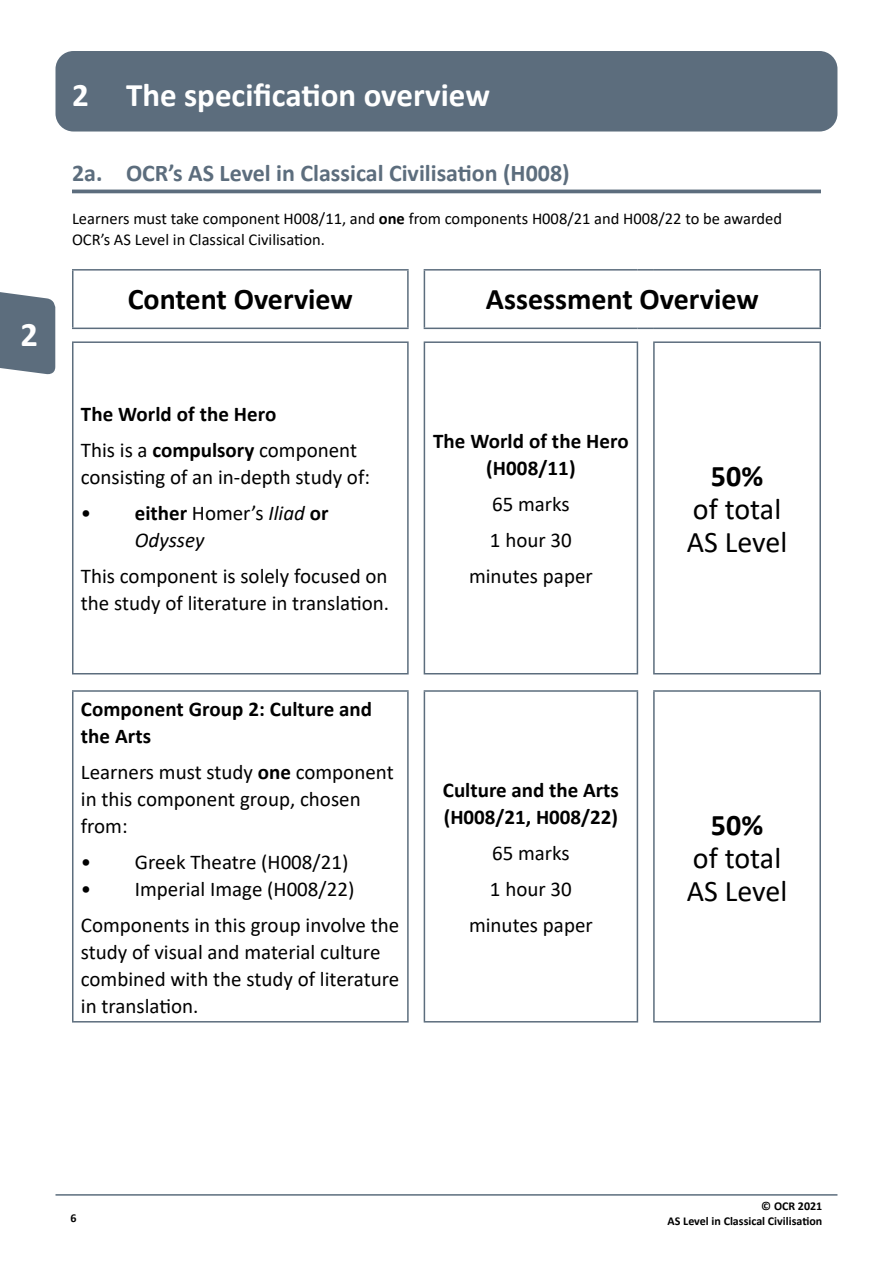
<style>
.page{position:relative;width:893px;height:1263px;background:#fff}
.page>*{position:absolute;margin:0;border:0;box-sizing:border-box;transform-origin:0 0}
.t1{font:700 34.5px "Calibri";color:#fff}
.CT{font:700 33px "Calibri";color:#fff}
.TX{font:700 30px "Calibri";color:#000}
.TX-2{font:30px "Calibri";color:#000}
.HA{font:700 24px "Calibri";color:#5c6d7d}
.TB_G{font:21px/27px "Calibri";color:#000}
.TB_G-2{font:700 21px/27px "Calibri";letter-spacing:.005em;color:#000}
.TB_BL1{font:21px "Calibri";color:#000}
.TB_BL1-2{font:italic 21px/27px "Calibri";color:#000}
.TX-3{font:16.5px/21px "Calibri";color:#000}
.t2{font:700 12px/15px "Calibri";color:#000;text-align:right}
.s1{font-weight:700}
.s2{font-style:normal}
.s3{font-weight:700;font-style:normal}
</style>
<div class="page">
<div style="left:56px;top:51px;width:781px;height:81px;background:#5c6d7d;border-radius:18px"></div>
<hr style="left:56px;top:1194px;width:781px;height:1px;background:#5c6d7d">
<svg style="left:0;top:292px;width:55px;height:83px;background:#707e8c"></svg>
<div style="left:0;top:320px;width:38px;height:30px;background:#5c6d7d"></div>
<hr style="left:72px;top:190px;width:749px;height:3px;background:#5c6d7d">
<hr style="left:72px;top:271px;width:2px;height:57px;background:#5c6d7d">
<hr style="left:72px;top:269px;width:337px;height:2px;background:#5c6d7d">
<hr style="left:407px;top:271px;width:2px;height:57px;background:#5c6d7d">
<hr style="left:424px;top:271px;width:1px;height:57px;background:#5c6d7d">
<hr style="left:424px;top:269px;width:213px;height:2px;background:#5c6d7d">
<svg style="left:637px;top:269px;width:17px;height:2px"></svg>
<hr style="left:654px;top:269px;width:167px;height:2px;background:#5c6d7d">
<hr style="left:819px;top:271px;width:2px;height:57px;background:#5c6d7d">
<hr style="left:72px;top:328px;width:337px;height:1px;background:#5c6d7d">
<hr style="left:424px;top:328px;width:213px;height:1px;background:#5c6d7d">
<svg style="left:637px;top:328px;width:17px;height:1px"></svg>
<hr style="left:654px;top:328px;width:167px;height:1px;background:#5c6d7d">
<hr style="left:72px;top:343px;width:2px;height:330px;background:#5c6d7d">
<hr style="left:72px;top:341px;width:337px;height:2px;background:#5c6d7d">
<hr style="left:407px;top:343px;width:2px;height:330px;background:#5c6d7d">
<hr style="left:424px;top:343px;width:1px;height:330px;background:#5c6d7d">
<hr style="left:424px;top:341px;width:214px;height:2px;background:#5c6d7d">
<hr style="left:637px;top:343px;width:1px;height:330px;background:#5c6d7d">
<hr style="left:653px;top:343px;width:2px;height:330px;background:#5c6d7d">
<hr style="left:653px;top:341px;width:168px;height:2px;background:#5c6d7d">
<hr style="left:819px;top:343px;width:2px;height:330px;background:#5c6d7d">
<hr style="left:72px;top:673px;width:337px;height:1px;background:#5c6d7d">
<hr style="left:424px;top:673px;width:214px;height:1px;background:#5c6d7d">
<hr style="left:653px;top:673px;width:168px;height:1px;background:#5c6d7d">
<hr style="left:72px;top:692px;width:2px;height:329px;background:#5c6d7d">
<hr style="left:72px;top:690px;width:337px;height:2px;background:#5c6d7d">
<hr style="left:72px;top:1021px;width:337px;height:1px;background:#5c6d7d">
<hr style="left:407px;top:692px;width:2px;height:329px;background:#5c6d7d">
<hr style="left:424px;top:692px;width:1px;height:329px;background:#5c6d7d">
<hr style="left:424px;top:690px;width:214px;height:2px;background:#5c6d7d">
<hr style="left:424px;top:1021px;width:214px;height:1px;background:#5c6d7d">
<hr style="left:637px;top:692px;width:1px;height:329px;background:#5c6d7d">
<hr style="left:653px;top:692px;width:2px;height:329px;background:#5c6d7d">
<hr style="left:653px;top:690px;width:168px;height:2px;background:#5c6d7d">
<hr style="left:819px;top:692px;width:2px;height:329px;background:#5c6d7d">
<hr style="left:653px;top:1021px;width:168px;height:1px;background:#5c6d7d">
<h1 class="t1" style="left:21px;top:310px;width:19px">2</h1>
<p class="CT" style="left:72px;top:71px;width:419px">2 The specification overview</p>
<p class="HA" style="left:72px;top:156px;width:499px">2a. OCR’s AS Level in Classical Civilisation (H008)</p>
<p class="TX-3" style="left:72px;top:208px;width:712px">Learners must take component H008/11, and <span class="s1">one</span> from components H008/21 and H008/22 to be awarded<br>OCR’s AS Level in Classical Civilisation.</p>
<p class="TX" style="left:128px;top:277px;width:227px">Content Overview</p>
<p class="TX" style="left:486px;top:277px;width:274px">Assessment Overview</p>
<p class="TB_G-2" style="left:81px;top:401px;width:197px">The World of the Hero</p>
<p class="TB_G" style="left:81px;top:436px;width:291px">This is a <span class="s1">compulsory</span> component consisting of an in-depth study of:</p>
<p class="TB_BL1-2" style="left:135px;top:499px;width:195px;text-indent:-54px"><span class="s2">•</span> <span class="s3">either</span> <span class="s2">Homer’s</span> Iliad <span class="s3">or<br></span>Odyssey</p>
<p class="TB_G" style="left:81px;top:562px;width:310px">This component is solely focused on the study of literature in translation.</p>
<p class="TB_G-2" style="left:81px;top:695px;width:293px">Component Group 2: Culture and the Arts</p>
<p class="TB_G" style="left:81px;top:758px;width:314px">Learners must study <span class="s1">one</span> component in this component group, chosen from:</p>
<p class="TB_BL1" style="left:81px;top:847px;width:269px">• Greek Theatre (H008/21)</p>
<p class="TB_BL1" style="left:81px;top:874px;width:275px">• Imperial Image (H008/22)</p>
<p class="TB_G" style="left:81px;top:911px;width:320px">Components in this group involve the study of visual and material culture combined with the study of literature in translation.</p>
<p class="TB_G-2" style="left:433px;top:428px;width:197px;text-align:center">The World of the Hero (H008/11)</p>
<p class="TB_G" style="left:492px;top:490px;width:79px">65 marks</p>
<p class="TB_G" style="left:490px;top:526px;width:83px">1 hour 30</p>
<p class="TB_G" style="left:469px;top:562px;width:125px">minutes paper</p>
<p class="TB_G-2" style="left:443px;top:776px;width:178px">Culture and the Arts (H008/21, H008/22)</p>
<p class="TB_G" style="left:492px;top:839px;width:79px">65 marks</p>
<p class="TB_G" style="left:490px;top:875px;width:83px">1 hour 30</p>
<p class="TB_G" style="left:469px;top:911px;width:125px">minutes paper</p>
<p class="TX" style="left:711px;top:455px;width:54px">50%</p>
<p class="TX-2" style="left:693px;top:488px;width:90px">of total</p>
<p class="TX-2" style="left:687px;top:521px;width:102px">AS Level</p>
<p class="TX" style="left:711px;top:803px;width:54px">50%</p>
<p class="TX-2" style="left:693px;top:837px;width:90px">of total</p>
<p class="TX-2" style="left:687px;top:870px;width:102px">AS Level</p>
<p class="t2" style="left:71px;top:1210px;width:8px">6</p>
<p class="t2" style="left:668px;top:1198px;width:156px">© OCR 2021<br>AS Level in Classical Civilisation</p>
</div>
